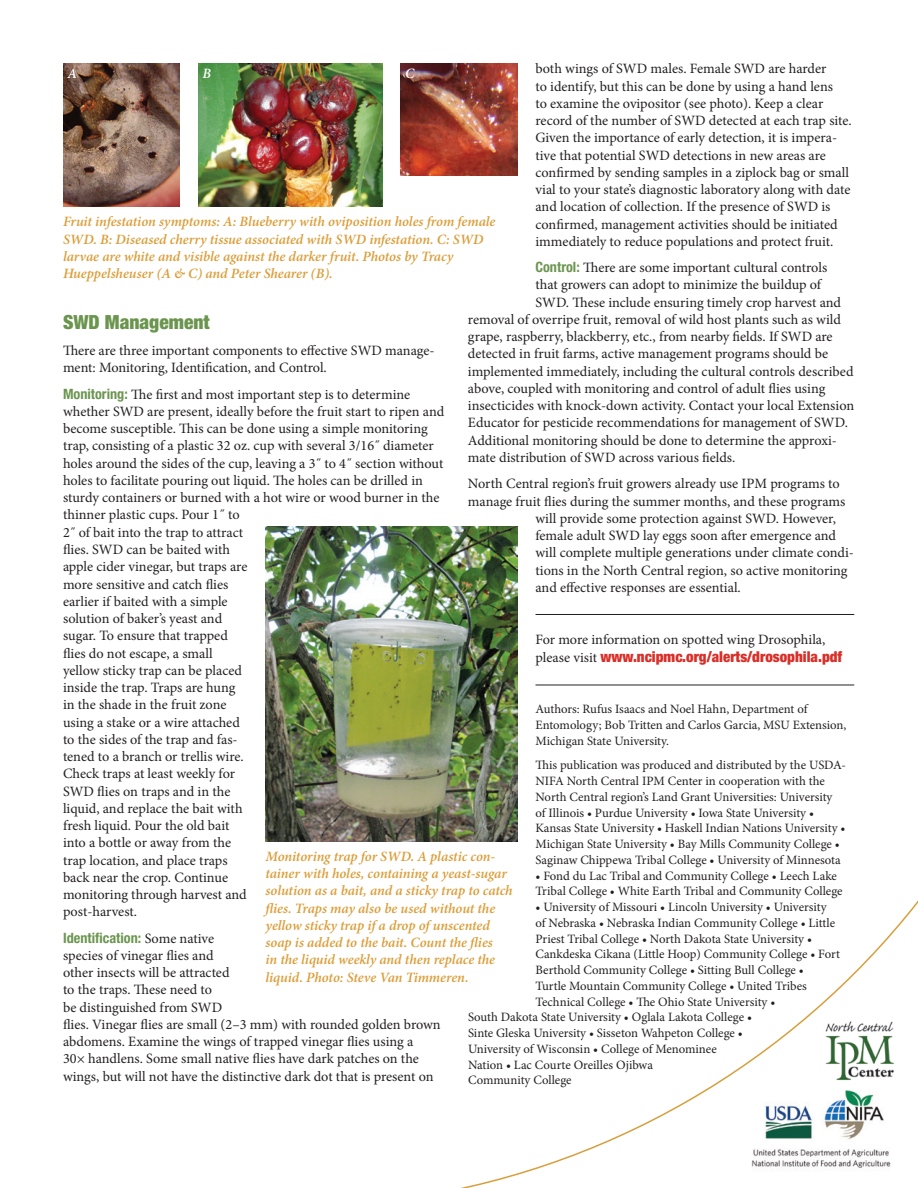
<style>
.page{position:relative;width:918px;height:1188px;background:#fff}
.page>*{position:absolute;margin:0;border:0;box-sizing:border-box;transform-origin:0 0}
.t1{font:900 condensed 19.5px "Helvetica Neue LT Std";color:#6b954f}
.t2{font:900 condensed 15px "Helvetica Neue LT Std";color:#d92f29}
.t3{font:14.25px/17.2px "Minion Pro";color:#231f20}
.t4{font:italic 600 14.25px/17.2px "Minion Pro";letter-spacing:-.005em;color:#db9e3a}
.t5{font:700 condensed 14.25px "Helvetica Neue LT Std";color:#6b954f}
.t6{font:italic 600 14.25px "Minion Pro";color:#fff}
.t7{font:12.75px/15.8px "Minion Pro";color:#231f20}
.s1{font-family:"Helvetica Neue LT Std";font-weight:700;font-stretch:condensed;color:#6b954f}
.s2{font-family:"Minion Pro";font-weight:400;font-stretch:normal;font-size:14.25px;color:#231f20}
.s3{font-family:"Minion Pro";font-weight:400;font-stretch:normal;color:#231f20}
</style>
<div class="page">
<svg style="left:461px;top:526px;width:457px;height:662px"></svg>
<hr style="left:536px;top:614px;width:318px;height:1px;background:#231f20">
<hr style="left:536px;top:685px;width:318px;height:1px;background:#231f20">
<img style="left:63px;top:63px;width:117px;height:144px">
<img style="left:400px;top:63px;width:117px;height:113px">
<img style="left:266px;top:526px;width:251px;height:316px">
<img style="left:198px;top:63px;width:184px;height:144px">
<img style="left:746px;top:1085px;width:150px;height:89px">
<img style="left:826px;top:1020px;width:70px;height:62px">
<p class="t3" style="left:536px;top:60px;width:318px">both wings of SWD males. Female SWD are harder<br>to identify, but this can be done by using a hand lens<br>to examine the ovipositor (see photo). Keep a clear record of the number of SWD detected at each trap site.<br>Given the importance of early detection, it is impera&shy;tive that potential SWD detections in new areas are confirmed by sending samples in a ziplock bag or small vial to your state’s diagnostic laboratory along with date and location of collection. If the presence of SWD is confirmed, management activities should be initiated immediately to reduce populations and protect fruit.</p>
<p class="t3" style="left:536px;top:259px;width:293px"><span class="s1">Control:</span> There are some important cultural controls</p>
<p class="t3" style="left:536px;top:276px;width:287px">that growers can adopt to minimize the buildup of</p>
<p class="t3" style="left:536px;top:294px;width:307px">SWD. These include ensuring timely crop harvest and</p>
<p class="t3" style="left:468px;top:311px;width:375px">removal of overripe fruit, removal of wild host plants such as wild</p>
<p class="t3" style="left:468px;top:328px;width:366px">grape, raspberry, blackberry, etc., from nearby fields. If SWD are</p>
<p class="t3" style="left:468px;top:345px;width:362px">detected in fruit farms, active management programs should be</p>
<p class="t3" style="left:468px;top:363px;width:387px">implemented immediately, including the cultural controls described</p>
<p class="t3" style="left:468px;top:380px;width:359px">above, coupled with monitoring and control of adult flies using</p>
<p class="t3" style="left:468px;top:397px;width:388px">insecticides with knock-down activity. Contact your local Extension</p>
<p class="t3" style="left:468px;top:414px;width:381px">Educator for pesticide recommendations for management of SWD.</p>
<p class="t3" style="left:468px;top:432px;width:371px">Additional monitoring should be done to determine the approxi-</p>
<p class="t3" style="left:468px;top:449px;width:269px">mate distribution of SWD across various fields.</p>
<p class="t3" style="left:468px;top:475px;width:373px">North Central region’s fruit growers already use IPM programs to</p>
<p class="t3" style="left:468px;top:492px;width:379px">manage fruit flies during the summer months, and these programs</p>
<p class="t3" style="left:536px;top:510px;width:302px">will provide some protection against SWD. However,</p>
<p class="t3" style="left:536px;top:527px;width:302px">female adult SWD lay eggs soon after emergence and</p>
<p class="t3" style="left:536px;top:544px;width:320px">will complete multiple generations under climate condi-</p>
<p class="t3" style="left:536px;top:561px;width:314px">tions in the North Central region, so active monitoring</p>
<p class="t3" style="left:536px;top:579px;width:207px">and effective responses are essential.</p>
<p class="t3" style="left:536px;top:631px;width:292px">For more information on spotted wing Drosophila,</p>
<p class="t2" style="left:536px;top:648px;width:308px"><span class="s2">please visit</span> www.ncipmc.org/alerts/drosophila.pdf</p>
<p class="t7" style="left:536px;top:701px;width:312px">Authors: Rufus Isaacs and Noel Hahn, Department of<br>Entomology; Bob Tritten and Carlos Garcia, MSU Extension,<br>Michigan State University.</p>
<p class="t7" style="left:536px;top:757px;width:312px">This publication was produced and distributed by the USDA-NIFA North Central IPM Center in cooperation with the North Central region’s Land Grant Universities: University<br>of Illinois • Purdue University • Iowa State University • Kansas State University • Haskell Indian Nations University • Michigan State University • Bay Mills Community College • Saginaw Chippewa Tribal College • University of Minnesota</p>
<p class="t7" style="left:536px;top:868px;width:309px">• Fond du Lac Tribal and Community College • Leech Lake<br>Tribal College • White Earth Tribal and Community College</p>
<p class="t7" style="left:536px;top:899px;width:293px">• University of Missouri • Lincoln University • University</p>
<p class="t7" style="left:536px;top:915px;width:301px">of Nebraska • Nebraska Indian Community College • Little</p>
<p class="t7" style="left:536px;top:931px;width:278px">Priest Tribal College • North Dakota State University •</p>
<p class="t7" style="left:536px;top:946px;width:306px">Cankdeska Cikana (Little Hoop) Community College • Fort</p>
<p class="t7" style="left:536px;top:962px;width:270px">Berthold Community College • Sitting Bull College •</p>
<p class="t7" style="left:536px;top:978px;width:273px">Turtle Mountain Community College • United Tribes</p>
<p class="t7" style="left:536px;top:994px;width:241px">Technical College • The Ohio State University •</p>
<p class="t7" style="left:468px;top:1009px;width:285px">South Dakota State University • Oglala Lakota College •</p>
<p class="t7" style="left:468px;top:1025px;width:276px">Sinte Gleska University • Sisseton Wahpeton College •</p>
<p class="t7" style="left:468px;top:1041px;width:250px">University of Wisconsin • College of Menominee</p>
<p class="t7" style="left:468px;top:1057px;width:186px">Nation • Lac Courte Oreilles Ojibwa</p>
<p class="t7" style="left:468px;top:1072px;width:105px">Community College</p>
<p class="t6" style="left:68px;top:65px;width:11px">A</p>
<p class="t6" style="left:203px;top:65px;width:10px">B</p>
<p class="t6" style="left:405px;top:65px;width:11px">C</p>
<p class="t4" style="left:63px;top:214px;width:434px">Fruit infestation symptoms: A: Blueberry with oviposition holes from female SWD. B: Diseased cherry tissue associated with SWD infestation. C: SWD larvae are white and visible against the darker fruit. Photos by Tracy Hueppelsheuser (A &amp; C) and Peter Shearer (B).</p>
<h1 class="t1" style="left:63px;top:310px;width:148px">SWD Management</h1>
<p class="t3" style="left:63px;top:342px;width:373px">There are three important components to effective SWD manage&shy;ment: Monitoring, Identification, and Control.</p>
<p class="t3" style="left:63px;top:386px;width:383px"><span class="s1">Monitoring:</span> The first and most important step is to determine whether SWD are present, ideally before the fruit start to ripen and become susceptible. This can be done using a simple monitoring trap, consisting of a plastic 32 oz. cup with several 3/16˝ diameter holes around the sides of the cup, leaving a 3˝ to 4˝ section without holes to facilitate pouring out liquid. The holes can be drilled in sturdy containers or burned with a hot wire or wood burner in the thinner plastic cups. Pour 1˝ to<br>2˝ of bait into the trap to attract<br>flies. SWD can be baited with<br>apple cider vinegar, but traps are<br>more sensitive and catch flies<br>earlier if baited with a simple<br>solution of baker’s yeast and<br>sugar. To ensure that trapped<br>flies do not escape, a small<br>yellow sticky trap can be placed<br>inside the trap. Traps are hung<br>in the shade in the fruit zone<br>using a stake or a wire attached<br>to the sides of the trap and fas-<br>tened to a branch or trellis wire.<br>Check traps at least weekly for<br>SWD flies on traps and in the<br>liquid, and replace the bait with<br>fresh liquid. Pour the old bait<br>into a bottle or away from the<br>trap location, and place traps<br>back near the crop. Continue<br>monitoring through harvest and<br>post-harvest.</p>
<p class="t5" style="left:63px;top:929px;width:153px">Identification: <span class="s3">Some native</span></p>
<p class="t3" style="left:63px;top:947px;width:379px">species of vinegar flies and<br>other insects will be attracted<br>to the traps. These need to<br>be distinguished from SWD<br>flies. Vinegar flies are small (2–3 mm) with rounded golden brown abdomens. Examine the wings of trapped vinegar flies using a<br>30× handlens. Some small native flies have dark patches on the wings, but will not have the distinctive dark dot that is present on</p>
<p class="t4" style="left:266px;top:848px;width:249px">Monitoring trap for SWD. A plastic con&shy;tainer with holes, containing a yeast-sugar solution as a bait, and a sticky trap to catch flies. Traps may also be used without the yellow sticky trap if a drop of unscented soap is added to the bait. Count the flies<br>in the liquid weekly and then replace the liquid. Photo: Steve Van Timmeren.</p>
</div>
